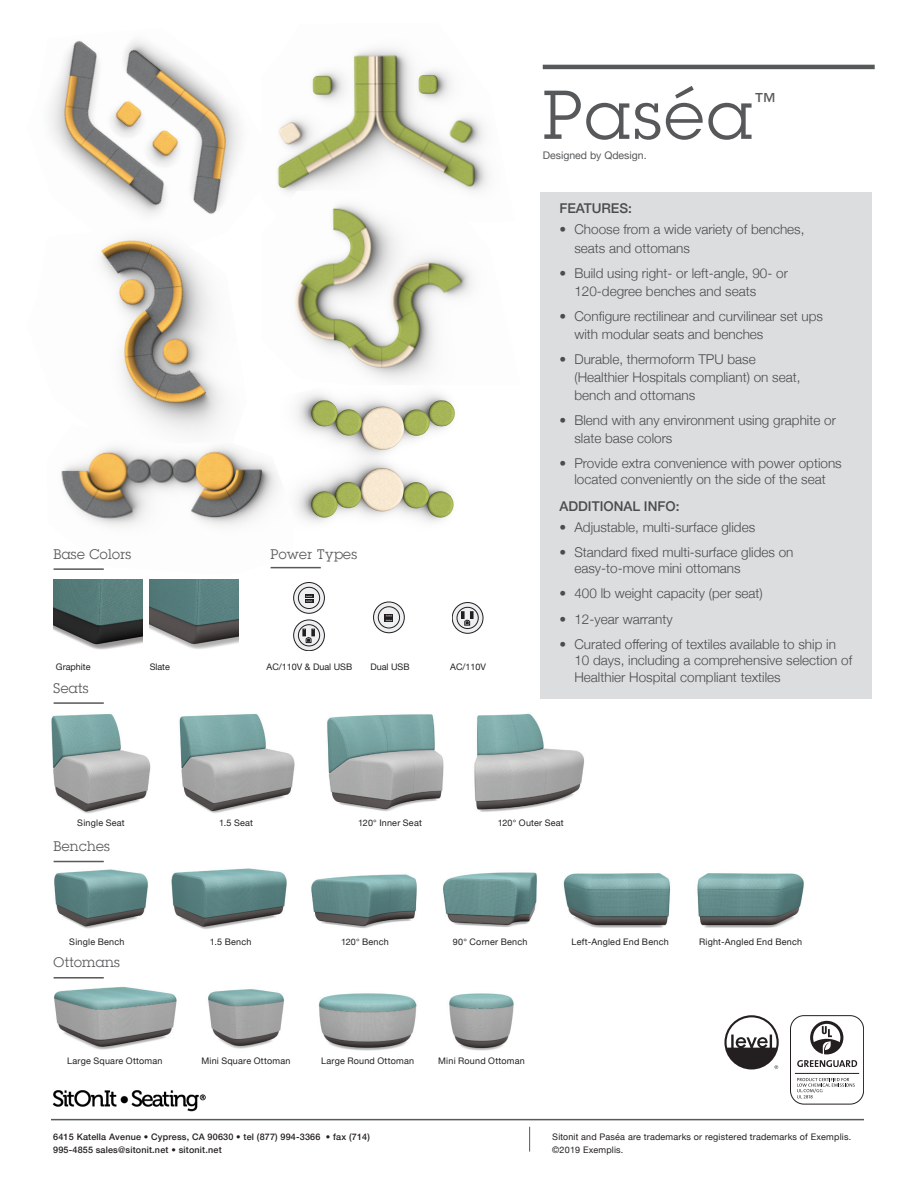
<style>
.page{position:relative;width:918px;height:1188px;background:#fff}
.page>*{position:absolute;margin:0;border:0;box-sizing:border-box;transform-origin:0 0}
.t1{font:67.5px "Lubalin Graph Std";letter-spacing:.05em;color:#57585a}
.t2{font:22.35px "Lubalin Graph Std";color:#57585a}
.t3{font:300 13.5px/16.5px "Helvetica Neue";color:#4b4c4d}
.t4{font:13.5px "Lubalin Graph Std";letter-spacing:.025em;color:#57585a}
.t5{font:500 13.5px "Helvetica Neue";color:#4b4c4d}
.t6{font:10.5px "Helvetica Neue";color:#57585a}
.GBB_Body{font:9px/13.5px "Helvetica Neue";letter-spacing:.02em;color:#231f20}
.t7{font:500 9px/13.5px "Helvetica Neue";letter-spacing:.02em;color:#231f20}
.GBB_Body-2{font:9px "Helvetica Neue";color:#231f20}
.s1{font-family:"Arial"}
</style>
<div class="page">
<img style="left:293px;top:393px;width:162px;height:201px">
<img style="left:49px;top:40px;width:192px;height:175px">
<img style="left:100px;top:237px;width:124px;height:187px">
<img style="left:277px;top:48px;width:212px;height:141px">
<img style="left:281px;top:189px;width:201px;height:191px">
<img style="left:53px;top:424px;width:242px;height:152px">
<div style="left:540px;top:192px;width:332px;height:507px;background:#dcdddf"></div>
<div style="left:790px;top:1015px;width:74px;height:90px;border:1px solid #231f20;border-radius:13px"></div>
<svg style="left:797px;top:1078px;width:58px;height:20px"></svg>
<hr style="left:795px;top:1073px;width:64px;height:1px;background:#231f20">
<svg style="left:797px;top:1021px;width:60px;height:46px"></svg>
<svg style="left:724px;top:1015px;width:55px;height:55px"></svg>
<hr style="left:51px;top:1119px;width:813px;height:1px;background:#57585a">
<svg style="left:529px;top:1127px;width:1px;height:25px"></svg>
<hr style="left:543px;top:65px;width:332px;height:4px;background:#57585a">
<hr style="left:54px;top:568px;width:50px;height:2px;background:#57585a">
<hr style="left:54px;top:702px;width:50px;height:2px;background:#57585a">
<img style="left:54px;top:580px;width:88px;height:70px">
<img style="left:150px;top:580px;width:88px;height:69px">
<img style="left:171px;top:868px;width:116px;height:61px">
<img style="left:318px;top:993px;width:99px;height:58px">
<img style="left:449px;top:993px;width:65px;height:58px">
<img style="left:208px;top:989px;width:76px;height:60px">
<img style="left:54px;top:987px;width:123px;height:63px">
<img style="left:53px;top:862px;width:95px;height:67px">
<img style="left:311px;top:874px;width:106px;height:54px">
<img style="left:443px;top:872px;width:94px;height:55px">
<img style="left:563px;top:873px;width:107px;height:55px">
<img style="left:697px;top:873px;width:107px;height:55px">
<img style="left:51px;top:714px;width:100px;height:100px">
<img style="left:179px;top:714px;width:116px;height:99px">
<img style="left:327px;top:714px;width:117px;height:97px">
<img style="left:474px;top:713px;width:111px;height:99px">
<hr style="left:54px;top:861px;width:50px;height:1px;background:#57585a">
<hr style="left:54px;top:977px;width:50px;height:2px;background:#57585a">
<svg style="left:294px;top:583px;width:30px;height:30px"></svg>
<div style="left:293px;top:582px;width:32px;height:31px;border:1px solid #211d1e;border-radius:50%"></div>
<div style="left:298px;top:587px;width:22px;height:22px;border:1px solid #211d1e;border-radius:50%"></div>
<svg style="left:294px;top:620px;width:30px;height:31px"></svg>
<div style="left:293px;top:620px;width:32px;height:31px;border:1px solid #211d1e;border-radius:50%"></div>
<div style="left:298px;top:624px;width:22px;height:22px;border:1px solid #211d1e;border-radius:50%"></div>
<svg style="left:305px;top:594px;width:8px;height:8px"></svg>
<svg style="left:303px;top:629px;width:12px;height:14px"></svg>
<svg style="left:374px;top:602px;width:30px;height:31px"></svg>
<div style="left:373px;top:602px;width:32px;height:31px;border:1px solid #211d1e;border-radius:50%"></div>
<div style="left:378px;top:606px;width:22px;height:22px;border:1px solid #211d1e;border-radius:50%"></div>
<svg style="left:385px;top:614px;width:8px;height:8px"></svg>
<svg style="left:452px;top:603px;width:31px;height:30px"></svg>
<div style="left:452px;top:602px;width:31px;height:32px;border:1px solid #211d1e;border-radius:50%"></div>
<div style="left:457px;top:607px;width:22px;height:22px;border:1px solid #211d1e;border-radius:50%"></div>
<svg style="left:461px;top:611px;width:12px;height:14px"></svg>
<hr style="left:271px;top:567px;width:50px;height:1px;background:#57585a">
<img style="left:51px;top:1090px;width:157px;height:31px">
<p class="t1" style="left:543px;top:73px;width:211px">Paséa</p>
<p class="t2" style="left:755px;top:87px;width:23px">™</p>
<p class="t4" style="left:54px;top:546px;width:79px">Base Colors</p>
<p class="t4" style="left:270px;top:546px;width:88px">Power Types</p>
<p class="GBB_Body-2" style="left:56px;top:660px;width:36px">Graphite</p>
<p class="GBB_Body" style="left:150px;top:660px;width:22px">Slate</p>
<p class="GBB_Body-2" style="left:267px;top:660px;width:87px">AC/110V &amp; Dual USB</p>
<p class="GBB_Body" style="left:370px;top:660px;width:41px">Dual USB</p>
<p class="GBB_Body" style="left:450px;top:660px;width:37px">AC/110V</p>
<p class="t4" style="left:54px;top:679px;width:36px">Seats</p>
<p class="t6" style="left:543px;top:147px;width:105px">Designed by Qdesign.</p>
<p class="t5" style="left:559px;top:198px;width:74px">FEATURES:</p>
<p class="t3" style="left:559px;top:219px;width:247px">• Choose from a wide variety of benches,</p>
<p class="t3" style="left:574px;top:239px;width:117px">seats and ottomans</p>
<p class="t3" style="left:559px;top:264px;width:230px">• Build using right- or left-angle, 90- or</p>
<p class="t3" style="left:574px;top:282px;width:183px">120-degree benches and seats</p>
<p class="t3" style="left:559px;top:307px;width:265px">• Configure rectilinear and curvilinear set ups</p>
<p class="t3" style="left:574px;top:325px;width:191px">with modular seats and benches</p>
<p class="t3" style="left:559px;top:350px;width:198px">• Durable, thermoform TPU base</p>
<p class="t3" style="left:574px;top:368px;width:228px">(Healthier Hospitals compliant) on seat,</p>
<p class="t3" style="left:574px;top:386px;width:122px">bench and ottomans</p>
<p class="t3" style="left:574px;top:410px;width:263px;line-height:18px;text-indent:-15px">• Blend with any environment using graphite or slate base colors</p>
<p class="t3" style="left:559px;top:454px;width:284px;text-align:center">• Provide extra convenience with power options located conveniently on the side of the seat</p>
<p class="t5" style="left:559px;top:495px;width:122px">ADDITIONAL INFO:</p>
<p class="t3" style="left:559px;top:518px;width:197px">• Adjustable, multi-surface glides</p>
<p class="t3" style="left:559px;top:543px;width:236px">• Standard fixed multi-surface glides on</p>
<p class="t3" style="left:574px;top:559px;width:168px">easy-to-move mini ottomans</p>
<p class="t3" style="left:559px;top:584px;width:205px">• 400 lb weight capacity (per seat)</p>
<p class="t3" style="left:559px;top:610px;width:115px">• 12-year warranty</p>
<p class="t3" style="left:574px;top:635px;width:279px;text-indent:-15px">• Curated offering of textiles available to ship in<br>10 days, including a comprehensive selection of<br>Healthier Hospital compliant textiles</p>
<p class="GBB_Body" style="left:77px;top:816px;width:49px">Single Seat</p>
<p class="GBB_Body" style="left:219px;top:816px;width:35px">1.5 Seat</p>
<p class="GBB_Body" style="left:358px;top:816px;width:65px">120° Inner Seat</p>
<p class="GBB_Body" style="left:498px;top:816px;width:67px">120° Outer Seat</p>
<p class="t4" style="left:54px;top:838px;width:58px">Benches</p>
<p class="GBB_Body" style="left:69px;top:935px;width:57px">Single Bench</p>
<p class="GBB_Body" style="left:341px;top:935px;width:49px">120° Bench</p>
<p class="GBB_Body" style="left:453px;top:935px;width:76px">90° Corner Bench</p>
<p class="GBB_Body" style="left:572px;top:936px;width:99px">Left-Angled End Bench</p>
<p class="GBB_Body" style="left:699px;top:936px;width:104px">Right-Angled End Bench</p>
<p class="GBB_Body" style="left:210px;top:935px;width:43px">1.5 Bench</p>
<p class="t4" style="left:54px;top:954px;width:68px">Ottomans</p>
<p class="GBB_Body" style="left:67px;top:1054px;width:97px">Large Square Ottoman</p>
<p class="GBB_Body" style="left:201px;top:1054px;width:90px">Mini Square Ottoman</p>
<p class="GBB_Body" style="left:321px;top:1055px;width:95px">Large Round Ottoman</p>
<p class="GBB_Body" style="left:438px;top:1055px;width:88px">Mini Round Ottoman</p>
<p class="t7" style="left:53px;top:1129px;width:318px">6415 Katella Avenue • Cypress, CA 90630 • tel (877) 994-3366 • fax (714)<br>995-4855 sales@sitonit.net • sitonit.net</p>
<p class="GBB_Body" style="left:552px;top:1130px;width:300px"><span class="s1">Sitonit</span> and Paséa are trademarks or registered trademarks of Exemplis. ©2019 Exemplis.</p>
</div>
